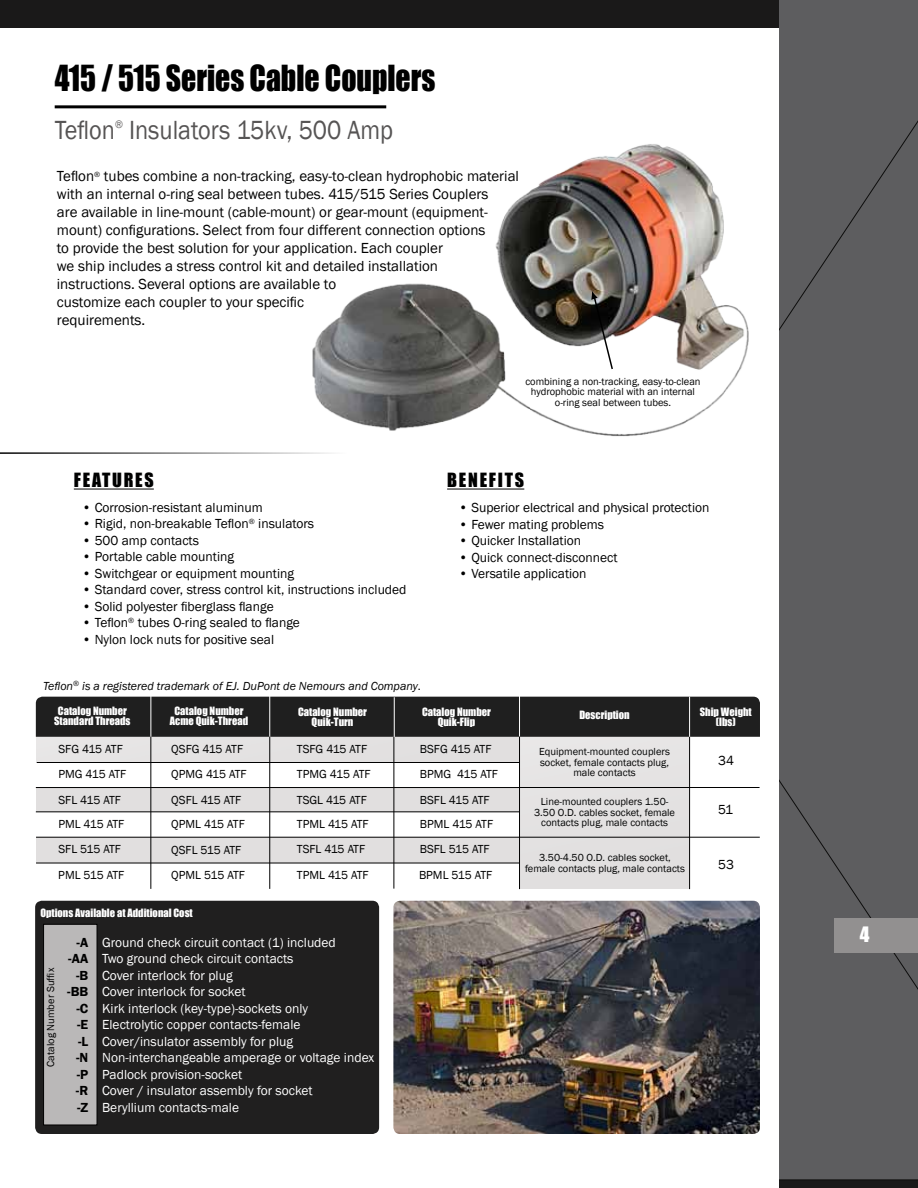
<style>
.page{position:relative;width:918px;height:1188px;background:#fff}
.page>*{position:absolute;margin:0;border:0;box-sizing:border-box;transform-origin:0 0}
.t1{font:33px "Impact";color:#000;scale:.9 1}
.t2{font:27px "Franklin Gothic";color:#565454;scale:.9 1}
.t3{font:19.5px "Impact";color:#fff}
.t4{font:18px "Impact";letter-spacing:.1em;color:#000101}
.t5{font:15px/18px "Franklin Gothic";color:#000}
.t6{font:13.5px "Franklin Gothic";color:#000}
.t7{font:13.5px/16.5px "Franklin Gothic";color:#fff}
.t8{font:600 13.5px/16.5px "Franklin Gothic";color:#000;text-align:right}
.t9{font:12px/25.3px "Franklin Gothic";color:#000101}
.t10{font:italic 12px "Franklin Gothic";color:#000}
.t11{font:11.4px "Franklin Gothic";color:#565454;scale:.9 1}
.t12{font:10.5px/10.5px "Franklin Gothic";color:#000101;text-align:center}
.t13{font:10.5px/10.5px "Impact";color:#fff;text-align:center}
.t14{font:10.5px/10.5px "Franklin Gothic";color:#000;text-align:center}
.s1{font-style:normal}
</style>
<div class="page">
<img style="left:312px;top:144px;width:437px;height:293px">
<hr style="left:55px;top:105px;width:331px;height:3px;background:#000">
<hr style="left:0;top:452px;width:350px;height:2px;background:#000">
<svg style="left:591px;top:291px;width:23px;height:80px"></svg>
<hr style="left:447px;top:489px;width:77px;height:1px;background:#000101">
<hr style="left:74px;top:489px;width:80px;height:1px;background:#000101">
<div style="left:0;top:0;width:918px;height:27px;background:#1a1919"></div>
<div style="left:779px;top:0;width:139px;height:1181px;background:#5d5d5f"></div>
<img style="left:393px;top:901px;width:367px;height:233px">
<div style="left:835px;top:918px;width:83px;height:35px;background:#929090"></div>
<div style="left:520px;top:737px;width:169px;height:152px;background:#e1dfdf"></div>
<div style="left:36px;top:737px;width:483px;height:25px;background:#e1dfdf"></div>
<div style="left:36px;top:837px;width:484px;height:26px;background:#e1dfdf"></div>
<div style="left:36px;top:788px;width:484px;height:24px;background:#e1dfdf"></div>
<div style="left:36px;top:697px;width:724px;height:40px;background:#1f1f1f"></div>
<hr style="left:151px;top:695px;width:1px;height:42px;background:#fff">
<hr style="left:269px;top:695px;width:1px;height:42px;background:#fff">
<hr style="left:394px;top:697px;width:1px;height:40px;background:#fff">
<hr style="left:519px;top:695px;width:1px;height:53px;background:#fff">
<hr style="left:689px;top:697px;width:1px;height:42px;background:#fff">
<hr style="left:151px;top:737px;width:1px;height:152px;background:#000">
<hr style="left:519px;top:737px;width:1px;height:152px;background:#000">
<hr style="left:689px;top:737px;width:1px;height:152px;background:#000">
<hr style="left:394px;top:737px;width:1px;height:152px;background:#000">
<hr style="left:37px;top:762px;width:482px;height:1px;background:#000">
<hr style="left:36px;top:787px;width:483px;height:1px;background:#000">
<hr style="left:36px;top:812px;width:483px;height:1px;background:#000">
<hr style="left:36px;top:837px;width:483px;height:1px;background:#000">
<hr style="left:36px;top:863px;width:483px;height:1px;background:#000">
<hr style="left:519px;top:787px;width:241px;height:1px;background:#000">
<hr style="left:520px;top:837px;width:240px;height:1px;background:#000">
<hr style="left:270px;top:737px;width:1px;height:152px;background:#000">
<div style="left:35px;top:901px;width:344px;height:233px;background:#201f1f;border-radius:7px"></div>
<div style="left:43px;top:924px;width:54px;height:201px;background:#bab8b8;border:1px solid #010000"></div>
<h1 class="t1" style="left:55px;top:52px;width:425px">415 / 515 Series Cable Couplers</h1>
<h2 class="t2" style="left:55px;top:113px;width:69px">Teflon</h2>
<p class="t11" style="left:115px;top:117px;width:10px">®</p>
<h2 class="t2" style="left:129px;top:113px;width:295px">Insulators 15kv, 500 Amp</h2>
<p class="t5" style="left:57px;top:167px;width:464px">Teflon<sup>®</sup> tubes combine a non-tracking, easy-to-clean hydrophobic material with an internal o-ring seal between tubes. 415/515 Series Couplers<br>are available in line-mount (cable-mount) or gear-mount (equipment&shy;mount) configurations. Select from four different connection options<br>to provide the best solution for your application. Each coupler<br>we ship includes a stress control kit and detailed installation instructions. Several options are available to<br>customize each coupler to your specific<br>requirements.</p>
<p class="t14" style="left:525px;top:376px;width:177px">combining a non-tracking, easy-to-clean hydrophobic material with an internal o-ring seal between tubes.</p>
<p class="t4" style="left:74px;top:466px;width:82px">FEATURES</p>
<p class="t4" style="left:447px;top:466px;width:79px">BENEFITS</p>
<p class="t6" style="left:82px;top:499px;width:182px">• Corrosion-resistant aluminum</p>
<p class="t6" style="left:82px;top:515px;width:233px">• Rigid, non-breakable Teflon<sup>®</sup> insulators</p>
<p class="t6" style="left:82px;top:532px;width:118px">• 500 amp contacts</p>
<p class="t6" style="left:82px;top:548px;width:153px">• Portable cable mounting</p>
<p class="t6" style="left:82px;top:565px;width:213px">• Switchgear or equipment mounting</p>
<p class="t6" style="left:82px;top:581px;width:326px">• Standard cover, stress control kit, instructions included</p>
<p class="t6" style="left:82px;top:598px;width:193px">• Solid polyester fiberglass flange</p>
<p class="t6" style="left:82px;top:614px;width:219px">• Teflon<sup>®</sup> tubes O-ring sealed to flange</p>
<p class="t6" style="left:82px;top:631px;width:193px">• Nylon lock nuts for positive seal</p>
<p class="t10" style="left:43px;top:679px;width:379px">Teflon<sup>®</sup> is a registered trademark of EJ. DuPont de Nemours and Company<span class="s1">.</span></p>
<p class="t6" style="left:459px;top:499px;width:252px">• Superior electrical and physical protection</p>
<p class="t6" style="left:459px;top:516px;width:147px">• Fewer mating problems</p>
<p class="t6" style="left:459px;top:532px;width:124px">• Quicker Installation</p>
<p class="t6" style="left:459px;top:549px;width:160px">• Quick connect-disconnect</p>
<p class="t6" style="left:459px;top:565px;width:129px">• Versatile application</p>
<p class="t13" style="left:54px;top:705px;width:78px">Catalog Number<br>Standard Threads</p>
<p class="t13" style="left:170px;top:705px;width:80px">Catalog Number<br>Acme Quik-Thread</p>
<p class="t13" style="left:298px;top:706px;width:70px">Catalog Number<br>Quik-Turn</p>
<p class="t13" style="left:422px;top:706px;width:70px">Catalog Number<br>Quik-Flip</p>
<p class="t13" style="left:579px;top:709px;width:52px">Description</p>
<p class="t13" style="left:700px;top:706px;width:54px">Ship Weight (lbs)</p>
<p class="t9" style="left:58px;top:736px;width:70px">SFG 415 ATF<br>PMG 415 ATF<br>SFL 415 ATF<br>PML 415 ATF<br>SFL 515 ATF<br>PML 515 ATF</p>
<p class="t9" style="left:171px;top:736px;width:77px">QSFG 415 ATF<br>QPMG 415 ATF<br>QSFL 415 ATF<br>QPML 415 ATF<br>QSFL 515 ATF<br>QPML 515 ATF</p>
<p class="t9" style="left:297px;top:736px;width:72px">TSFG 415 ATF</p>
<p class="t9" style="left:419px;top:736px;width:80px">BSFG 415 ATF<br>BPMG 415 ATF<br>BSFL 415 ATF<br>BPML 415 ATF<br>BSFL 515 ATF<br>BPML 515 ATF</p>
<p class="t12" style="left:539px;top:747px;width:132px">Equipment-mounted couplers socket, female contacts plug, male contacts</p>
<p class="t6" style="left:718px;top:753px;width:17px">34</p>
<p class="t6" style="left:718px;top:801px;width:17px">51</p>
<p class="t9" style="left:297px;top:762px;width:75px">TPMG 415 ATF</p>
<p class="t9" style="left:297px;top:787px;width:71px">TSGL 415 ATF</p>
<p class="t12" style="left:534px;top:796px;width:142px">Line-mounted couplers 1.50-<br>3.50 O.D. cables socket, female contacts plug, male contacts</p>
<p class="t12" style="left:525px;top:853px;width:161px">3.50-4.50 O.D. cables socket, female contacts plug, male contacts</p>
<p class="t9" style="left:297px;top:812px;width:73px">TPML 415 ATF</p>
<p class="t9" style="left:297px;top:837px;width:70px">TSFL 415 ATF</p>
<p class="t6" style="left:718px;top:856px;width:17px">53</p>
<p class="t9" style="left:297px;top:863px;width:73px">TPML 415 ATF</p>
<p class="t13" style="left:40px;top:908px;width:154px">Options Available at Additional Cost</p>
<p class="t8" style="left:67px;top:934px;width:23px">-A -AA -B -BB -C -E -L -N -P -R -Z</p>
<p class="t7" style="left:102px;top:934px;width:274px">Ground check circuit contact (1) included<br>Two ground check circuit contacts<br>Cover interlock for plug<br>Cover interlock for socket<br>Kirk interlock (key-type)-sockets only<br>Electrolytic copper contacts-female Cover/insulator assembly for plug Non-interchangeable amperage or voltage index Padlock provision-socket<br>Cover / insulator assembly for socket<br>Beryllium contacts-male</p>
<p class="t14" style="left:45px;top:1067px;width:100px;rotate:-90deg">Catalog Number Suffix</p>
<h3 class="t3" style="left:860px;top:920px;width:11px">4</h3>
</div>
